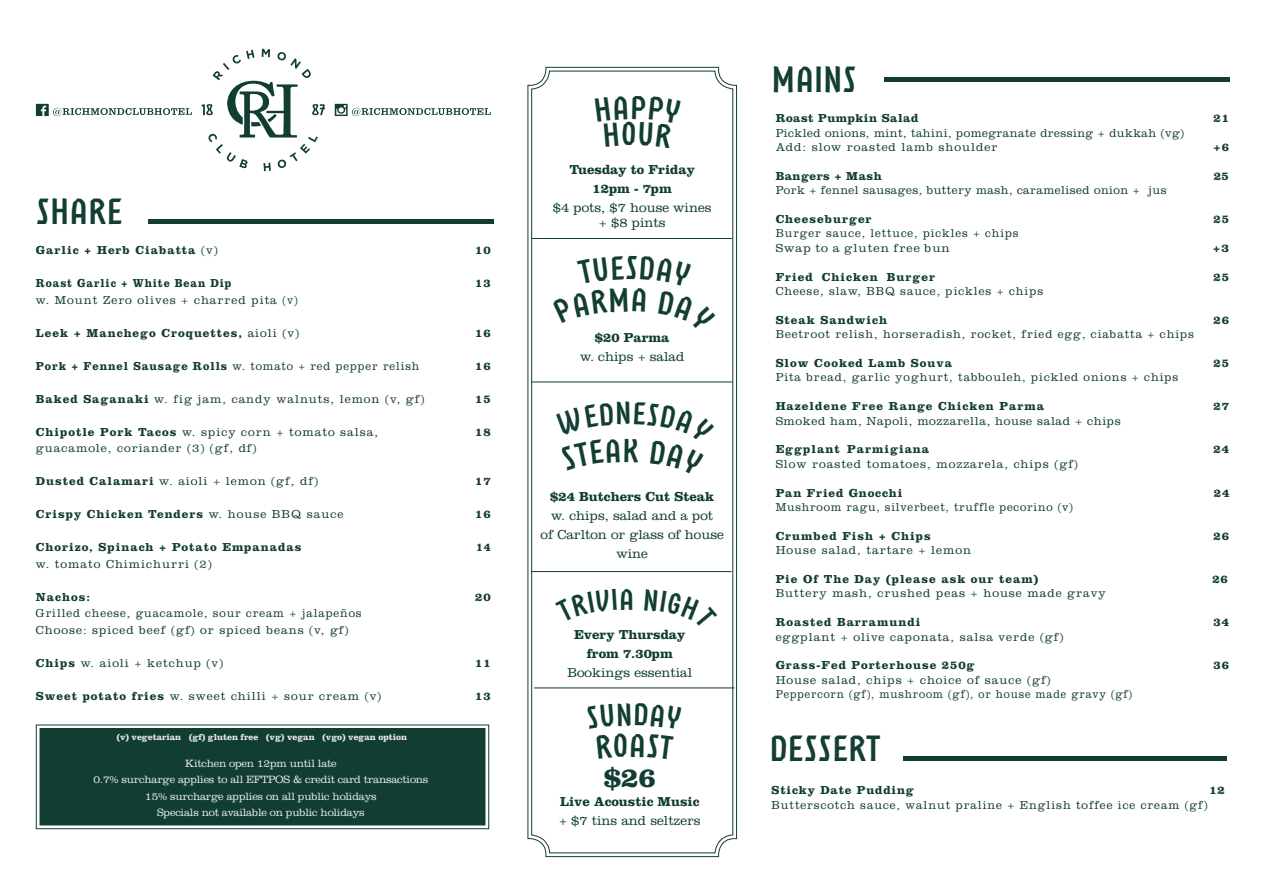
<style>
.page{position:relative;width:1263px;height:893px;background:#fff}
.page>*{position:absolute;margin:0;border:0;box-sizing:border-box;transform-origin:0 0}
.t1{font:700 33px "Rothenburg";color:#123e34}
.t2{font:700 28.5px "Clarendon LT Std";color:#113d33}
.t3{font:300 13.5px/15px "Clarendon LT Std";color:#113d33;text-align:center}
.t4{font:700 13.5px "Clarendon LT Std";color:#113d33}
.t5{font:300 12px "Clarendon LT Std";letter-spacing:.08em;color:#113d34}
.t6{font:300 12px "Clarendon LT Std";letter-spacing:.08em;color:#143d34}
.t7{font:700 12px "Clarendon LT Std";letter-spacing:.08em;color:#113d34}
.t8{font:700 12px "Clarendon LT Std";letter-spacing:.08em;color:#143d34}
.t9{font:300 12px "Clarendon LT Std";letter-spacing:.04em;color:#113d34}
.t10{font:300 12px/16.5px "Clarendon LT Std";letter-spacing:.08em;color:#143d34;scale:.95 1}
.t11{font:300 12px "Clarendon LT Std";letter-spacing:.08em;color:#113d34;scale:.9 1}
.t12{font:300 12px "Clarendon LT Std";letter-spacing:.08em;color:#143d34;scale:.94 1}
.t13{font:300 12px "Clarendon LT Std";letter-spacing:.05em;color:#113d34}
.t14{font:300 12px "Clarendon LT Std";letter-spacing:.08em;color:#113d34;scale:.94 1}
.t15{font:300 12px "Clarendon LT Std";letter-spacing:.08em;color:#113d34;scale:.95 1}
.t16{font:700 12px "Clarendon LT Std";letter-spacing:.04em;color:#113d34}
.t17{font:700 12px "Clarendon LT Std";letter-spacing:.08em;color:#143d34;scale:.91 1}
.t18{font:700 12px "Clarendon LT Std";letter-spacing:.08em;color:#143d34;scale:1.05 1}
.t19{font:700 12px "Clarendon LT Std";letter-spacing:.08em;color:#143d34;scale:.94 1}
.t20{font:300 10.95px "Clarendon LT Std";letter-spacing:-.02em;color:#eaeae6}
.t21{font:700 10.95px "Clarendon LT Std";letter-spacing:-.01em;color:#eaeae6}
.t22{font:700 9px "Clarendon LT Std";letter-spacing:-.01em;color:#eaeae6}
.s1{font-weight:300}
.s2{font-weight:700}
</style>
<div class="page">
<svg style="left:201px;top:49px;width:124px;height:122px"></svg>
<svg style="left:335px;top:104px;width:156px;height:12px"></svg>
<svg style="left:36px;top:104px;width:156px;height:12px"></svg>
<div style="left:148px;top:219px;width:345px;height:5px;background:#113d33"></div>
<svg style="left:527px;top:67px;width:210px;height:790px"></svg>
<div style="left:531px;top:71px;width:202px;height:782px;border:1px solid #113d33;border-radius:18px"></div>
<hr style="left:532px;top:238px;width:200px;height:1px;background:#113d33">
<hr style="left:532px;top:382px;width:200px;height:1px;background:#113d33">
<svg style="left:36px;top:724px;width:453px;height:105px"></svg>
<div style="left:40px;top:728px;width:445px;height:97px;background:#113d33"></div>
<div style="left:884px;top:77px;width:345px;height:5px;background:#113d33"></div>
<div style="left:903px;top:755px;width:324px;height:5px;background:#113d33"></div>
<hr style="left:531px;top:571px;width:200px;height:1px;background:#113d33">
<hr style="left:534px;top:687px;width:200px;height:1px;background:#113d33">
<svg style="left:595px;top:96px;width:86px;height:52px"></svg>
<svg style="left:556px;top:401px;width:158px;height:74px"></svg>
<svg style="left:586px;top:703px;width:95px;height:57px"></svg>
<svg style="left:552px;top:256px;width:163px;height:75px"></svg>
<svg style="left:555px;top:589px;width:77px;height:33px"></svg>
<svg style="left:644px;top:589px;width:73px;height:40px"></svg>
<p class="t1" style="left:36px;top:190px;width:88px">SHARE</p>
<p class="t8" style="left:36px;top:243px;width:183px">Garlic + Herb Ciabatta <span class="s1">(v)</span></p>
<p class="t17" style="left:36px;top:276px;width:217px">Roast Garlic + White Bean Dip</p>
<p class="t6" style="left:36px;top:293px;width:263px">w. Mount Zero olives + charred pita (v)</p>
<p class="t8" style="left:36px;top:325px;width:265px">Leek + Manchego Croquettes, <span class="s1">aioli (v)</span></p>
<p class="t12" style="left:36px;top:359px;width:410px"><span class="s2">Pork + Fennel Sausage Rolls</span> w. tomato + red pepper relish</p>
<p class="t6" style="left:36px;top:392px;width:390px"><span class="s2">Baked Saganaki</span> w. fig jam, candy walnuts, lemon (v, gf)</p>
<p class="t6" style="left:36px;top:425px;width:344px"><span class="s2">Chipotle Pork Tacos</span> w. spicy corn + tomato salsa,</p>
<p class="t6" style="left:36px;top:441px;width:222px">guacamole, coriander (3) (gf, df)</p>
<p class="t6" style="left:36px;top:474px;width:284px"><span class="s2">Dusted Calamari</span> w. aioli + lemon (gf, df)</p>
<p class="t8" style="left:36px;top:507px;width:309px">Crispy Chicken Tenders <span class="s1">w. house BBQ sauce</span></p>
<p class="t8" style="left:36px;top:540px;width:267px">Chorizo, Spinach + Potato Empanadas</p>
<p class="t6" style="left:36px;top:557px;width:177px">w. tomato Chimichurri (2)</p>
<p class="t10" style="left:36px;top:588px;width:344px"><span class="s2">Nachos:<br></span>Grilled cheese, guacamole, sour cream + jalapeños</p>
<p class="t6" style="left:36px;top:623px;width:314px">Choose: spiced beef (gf) or spiced beans (v, gf)</p>
<p class="t6" style="left:36px;top:656px;width:189px"><span class="s2">Chips</span> w. aioli + ketchup (v)</p>
<p class="t6" style="left:36px;top:689px;width:347px"><span class="s2">Sweet potato fries</span> w. sweet chilli + sour cream (v)</p>
<p class="t22" style="left:117px;top:732px;width:292px">(v) vegetarian (gf) gluten free (vg) vegan (vgo) vegan option</p>
<p class="t8" style="left:475px;top:243px;width:17px">10</p>
<p class="t8" style="left:475px;top:276px;width:17px">13</p>
<p class="t8" style="left:475px;top:325px;width:17px">16</p>
<p class="t8" style="left:475px;top:358px;width:17px">16</p>
<p class="t8" style="left:475px;top:391px;width:17px">15</p>
<p class="t8" style="left:475px;top:424px;width:17px">18</p>
<p class="t8" style="left:475px;top:474px;width:17px">17</p>
<p class="t8" style="left:475px;top:507px;width:17px">16</p>
<p class="t19" style="left:476px;top:540px;width:17px">14</p>
<p class="t8" style="left:475px;top:589px;width:17px">20</p>
<p class="t8" style="left:475px;top:655px;width:17px">11</p>
<p class="t8" style="left:475px;top:688px;width:17px">13</p>
<p class="t20" style="left:185px;top:757px;width:153px">Kitchen open 12pm until late</p>
<p class="t20" style="left:93px;top:773px;width:336px">0.7% surcharge applies to all EFTPOS &amp; credit card transactions</p>
<p class="t20" style="left:145px;top:790px;width:233px">15% surcharge applies on all public holidays</p>
<p class="t20" style="left:157px;top:806px;width:209px">Specials not available on public holidays</p>
<p class="t21" style="left:148px;top:805px;width:328px">(gf) gluten free (vg) vegan (v) vegetarian (df) dairy free</p>
<p class="t4" style="left:569px;top:162px;width:127px">Tuesday to Friday</p>
<p class="t4" style="left:592px;top:181px;width:81px">12pm - 7pm</p>
<p class="t3" style="left:553px;top:200px;width:160px">$4 pots, $7 house wines + $8 pints</p>
<p class="t4" style="left:595px;top:330px;width:76px">$20 Parma</p>
<p class="t3" style="left:580px;top:349px;width:106px">w. chips + salad</p>
<p class="t4" style="left:550px;top:488px;width:165px">$24 Butchers Cut Steak</p>
<p class="t3" style="left:551px;top:508px;width:163px">w. chips, salad and a pot</p>
<p class="t3" style="left:540px;top:527px;width:185px">of Carlton or glass of house</p>
<p class="t3" style="left:616px;top:546px;width:33px">wine</p>
<p class="t4" style="left:574px;top:626px;width:113px">Every Thursday</p>
<p class="t4" style="left:587px;top:645px;width:88px">from 7.30pm</p>
<p class="t3" style="left:567px;top:665px;width:126px">Bookings essential</p>
<p class="t2" style="left:604px;top:760px;width:54px">$26</p>
<p class="t4" style="left:560px;top:794px;width:141px">Live Acoustic Music</p>
<p class="t3" style="left:559px;top:813px;width:143px">+ $7 tins and seltzers</p>
<p class="t1" style="left:771px;top:58px;width:87px">MAINS</p>
<p class="t16" style="left:776px;top:111px;width:144px">Roast Pumpkin Salad</p>
<p class="t7" style="left:1213px;top:111px;width:17px">21</p>
<p class="t9" style="left:776px;top:126px;width:410px">Pickled onions, mint, tahini, pomegranate dressing + dukkah (vg)</p>
<p class="t6" style="left:776px;top:140px;width:223px">Add: slow roasted lamb shoulder</p>
<p class="t8" style="left:1213px;top:140px;width:17px">+6</p>
<p class="t16" style="left:776px;top:168px;width:108px">Bangers + Mash</p>
<p class="t7" style="left:1214px;top:168px;width:17px">25</p>
<p class="t9" style="left:776px;top:183px;width:392px">Pork + fennel sausages, buttery mash, caramelised onion + jus</p>
<p class="t7" style="left:776px;top:212px;width:97px">Cheeseburger</p>
<p class="t7" style="left:1213px;top:212px;width:17px">25</p>
<p class="t15" style="left:776px;top:226px;width:257px">Burger sauce, lettuce, pickles + chips</p>
<p class="t6" style="left:776px;top:241px;width:176px">Swap to a gluten free bun</p>
<p class="t18" style="left:1213px;top:240px;width:17px">+3</p>
<p class="t7" style="left:776px;top:269px;width:161px">Fried Chicken Burger</p>
<p class="t7" style="left:1213px;top:269px;width:17px">25</p>
<p class="t5" style="left:776px;top:284px;width:269px">Cheese, slaw, BBQ sauce, pickles + chips</p>
<p class="t7" style="left:776px;top:312px;width:113px">Steak Sandwich</p>
<p class="t7" style="left:1213px;top:312px;width:17px">26</p>
<p class="t5" style="left:776px;top:327px;width:420px">Beetroot relish, horseradish, rocket, fried egg, ciabatta + chips</p>
<p class="t7" style="left:776px;top:356px;width:178px">Slow Cooked Lamb Souva</p>
<p class="t7" style="left:1213px;top:356px;width:17px">25</p>
<p class="t5" style="left:776px;top:370px;width:404px">Pita bread, garlic yoghurt, tabbouleh, pickled onions + chips</p>
<p class="t7" style="left:776px;top:399px;width:270px">Hazeldene Free Range Chicken Parma</p>
<p class="t7" style="left:1213px;top:399px;width:17px">27</p>
<p class="t13" style="left:776px;top:414px;width:347px">Smoked ham, Napoli, mozzarella, house salad + chips</p>
<p class="t7" style="left:776px;top:442px;width:155px">Eggplant Parmigiana</p>
<p class="t7" style="left:1213px;top:442px;width:17px">24</p>
<p class="t5" style="left:776px;top:457px;width:304px">Slow roasted tomatoes, mozzarela, chips (gf)</p>
<p class="t7" style="left:776px;top:485px;width:128px">Pan Fried Gnocchi</p>
<p class="t7" style="left:1214px;top:485px;width:17px">24</p>
<p class="t14" style="left:776px;top:500px;width:318px">Mushroom ragu, silverbeet, truffle pecorino (v)</p>
<p class="t7" style="left:776px;top:528px;width:157px">Crumbed Fish + Chips</p>
<p class="t7" style="left:1213px;top:528px;width:17px">26</p>
<p class="t5" style="left:776px;top:543px;width:197px">House salad, tartare + lemon</p>
<p class="t7" style="left:776px;top:572px;width:264px">Pie Of The Day (please ask our team)</p>
<p class="t7" style="left:1212px;top:572px;width:17px">26</p>
<p class="t5" style="left:776px;top:586px;width:332px">Buttery mash, crushed peas + house made gravy</p>
<p class="t7" style="left:776px;top:615px;width:146px">Roasted Barramundi</p>
<p class="t7" style="left:1213px;top:615px;width:17px">34</p>
<p class="t5" style="left:776px;top:630px;width:289px">eggplant + olive caponata, salsa verde (gf)</p>
<p class="t7" style="left:776px;top:658px;width:200px">Grass-Fed Porterhouse 250g</p>
<p class="t7" style="left:1213px;top:658px;width:17px">36</p>
<p class="t5" style="left:776px;top:673px;width:276px">House salad, chips + choice of sauce (gf)</p>
<p class="t11" style="left:776px;top:687px;width:398px">Peppercorn (gf), mushroom (gf), or house made gravy (gf)</p>
<p class="t1" style="left:769px;top:727px;width:112px">DESSERT</p>
<p class="t7" style="left:771px;top:783px;width:144px">Sticky Date Pudding</p>
<p class="t7" style="left:1209px;top:783px;width:17px">12</p>
<p class="t5" style="left:771px;top:798px;width:438px">Butterscotch sauce, walnut praline + English toffee ice cream (gf)</p>
</div>
